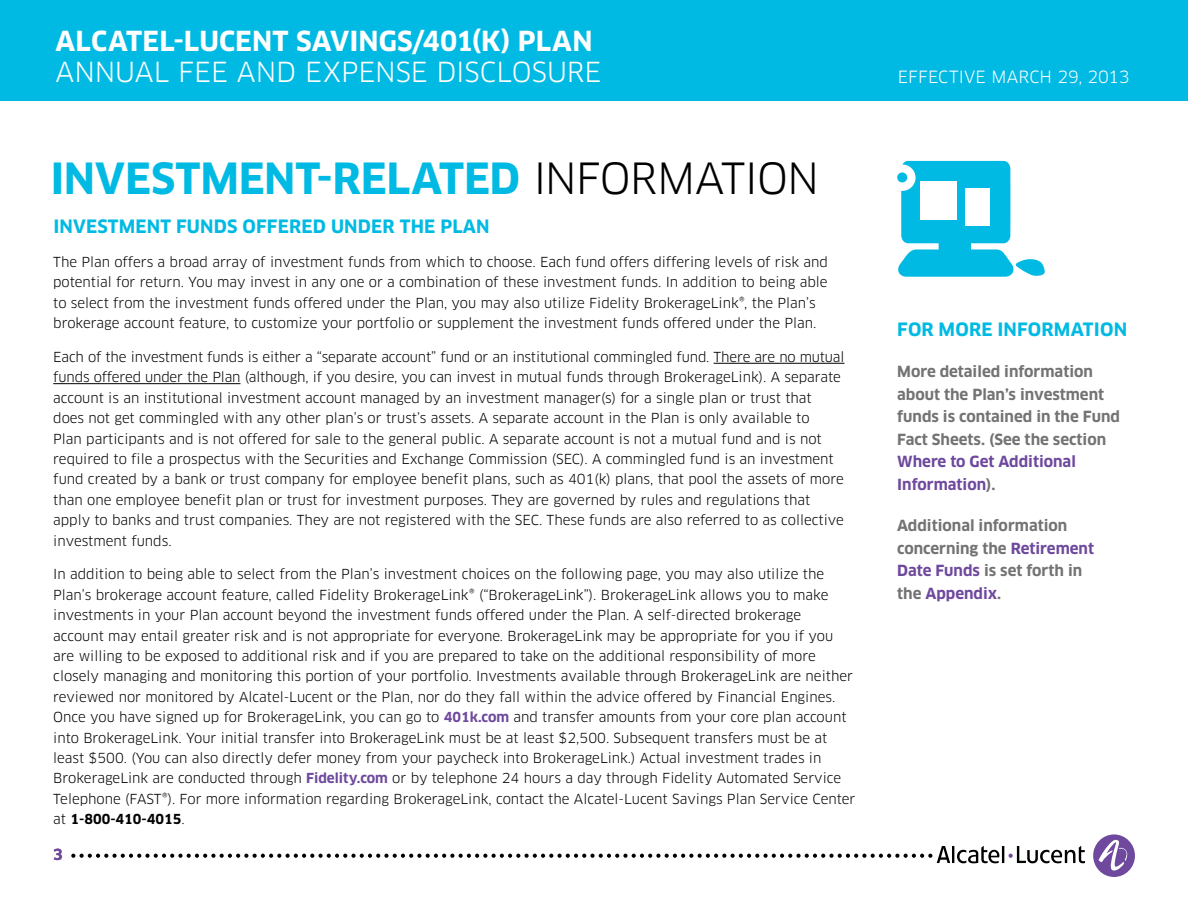
<style>
.page{position:relative;width:1188px;height:918px;background:#fff}
.page>*{position:absolute;margin:0;border:0;box-sizing:border-box;transform-origin:0 0}
.t1{font:700 42px "Clan OT";letter-spacing:-.005em;color:#01bae3}
.t2{font:700 27px "Clan OT";letter-spacing:.005em;color:#fff}
.t3{font:27px "Clan OT";letter-spacing:-.005em;color:#fff}
.t4{font:700 18px "Clan OT";letter-spacing:.01em;color:#01bae3}
.t5{font:16.5px "Clan OT";letter-spacing:.01em;color:#fff}
.t6{font:700 15px/22.5px "Clan OT";color:#737373}
.t7{font:700 15px/22.5px "Clan OT";color:#6e499d}
.t8{font:13.5px/20.4px "Clan OT";color:#000}
.s1{font-weight:400;color:#000}
.s2{font-weight:700;color:#6e499d}
.s3{font-weight:700}
.s4{color:#737373}
.s5{color:#6e499d}
</style>
<div class="page">
<div style="left:1093px;top:834px;width:42px;height:43px;background:#6e499d;border-radius:50%"></div>
<svg style="left:1099px;top:839px;width:31px;height:32px"></svg>
<svg style="left:71px;top:846px;width:1014px;height:17px"></svg>
<div style="left:0;top:0;width:1188px;height:101px;background:#01bae3"></div>
<svg style="left:897px;top:161px;width:148px;height:116px"></svg>
<div style="left:965px;top:188px;width:25px;height:38px;background:#fff"></div>
<div style="left:920px;top:181px;width:37px;height:38px;background:#fff"></div>
<hr style="left:714px;top:363px;width:130px;height:1px;background:#000">
<hr style="left:53px;top:383px;width:187px;height:1px;background:#000">
<h2 class="t2" style="left:55px;top:25px;width:147px">ALCATEL-LUCENT</h2>
<h2 class="t2" style="left:296px;top:25px;width:52px">SAVING</h2>
<h2 class="t2" style="left:397px;top:25px;width:193px">S/401(K) PLAN</h2>
<h2 class="t3" style="left:55px;top:56px;width:139px">annual fee</h2>
<h2 class="t3" style="left:237px;top:56px;width:362px">and expense disclosure</h2>
<p class="t5" style="left:898px;top:67px;width:233px">EFFECTIVE march 29, 2013</p>
<h1 class="t1" style="left:50px;top:154px;width:770px">investment-related <span class="s1">i nformati on</span></h1>
<h3 class="t4" style="left:53px;top:216px;width:202px">I nvestment Funds Off</h3>
<h3 class="t4" style="left:278px;top:216px;width:213px">ered Under the Plan</h3>
<p class="t8" style="left:53px;top:252px;width:776px">The Plan offers a broad array of investment funds from which to choose. Each fund offers differing levels of risk and potential for return. You may invest in any one or a combination of these investment funds. In addition to being able to select from the investment funds offered under the Plan, you may also utilize Fidelity BrokerageLink®, the Plan’s brokerage account feature, to customize your portfolio or supplement the investment funds offered under the Plan.</p>
<p class="t8" style="left:53px;top:347px;width:793px">Each of the investment funds is either a “separate account” fund or an institutional commingled fund. There are no mutual funds offered under the Plan (although, if you desire, you can invest in mutual funds through BrokerageLink). A separate account is an institutional investment account managed by an investment manager(s) for a single plan or trust that does not get commingled with any other plan’s or trust’s assets. A separate account in the Plan is only available to<br>Plan participants and is not offered for sale to the general public. A separate account is not a mutual fund and is not required to file a prospectus with the Securities and Exchange Commission (SEC). A commingled fund is an investment fund created by a bank or trust company for employee benefit plans, such as 401(k) plans, that pool the assets of more than one employee benefit plan or trust for investment purposes. They are governed by rules and regulations that apply to banks and trust companies. They are not registered with the SEC. These funds are also referred to as collective investment funds.</p>
<p class="t8" style="left:53px;top:564px;width:804px">In addition to being able to select from the Plan’s investment choices on the following page, you may also utilize the Plan’s brokerage account feature, called Fidelity BrokerageLink® (“BrokerageLink”). BrokerageLink allows you to make investments in your Plan account beyond the investment funds offered under the Plan. A self-directed brokerage<br>account may entail greater risk and is not appropriate for everyone. BrokerageLink may be appropriate for you if you are willing to be exposed to additional risk and if you are prepared to take on the additional responsibility of more closely managing and monitoring this portion of your portfolio. Investments available through BrokerageLink are neither reviewed nor monitored by Alcatel-Lucent or the Plan, nor do they fall within the advice offered by Financial Engines.<br>Once you have signed up for BrokerageLink, you can go to <span class="s2">401k.com</span> and transfer amounts from your core plan account into BrokerageLink. Your initial transfer into BrokerageLink must be at least $2,500. Subsequent transfers must be at least $500. (You can also directly defer money from your paycheck into BrokerageLink.) Actual investment trades in BrokerageLink are conducted through <span class="s2">Fidelity.com</span> or by telephone 24 hours a day through Fidelity Automated Service Telephone (FAST®). For more information regarding BrokerageLink, contact the Alcatel-Lucent Savings Plan Service Center at <span class="s3">1-800-410-4015</span>.</p>
<p class="t7" style="left:53px;top:843px;width:11px">3</p>
<h3 class="t4" style="left:897px;top:319px;width:231px">For more information</h3>
<p class="t6" style="left:897px;top:361px;width:224px">More detailed information about the Plan’s investment funds is contained in the Fund<br>Fact Sheets. (See the section</p>
<p class="t7" style="left:897px;top:451px;width:180px">Where to Get Additional<br>Information<span class="s4">).</span></p>
<p class="t6" style="left:897px;top:515px;width:198px">Additional information concerning the <span class="s5">Retirement<br>Date Funds</span> is set forth in the <span class="s5">Appendix</span>.</p>
</div>
